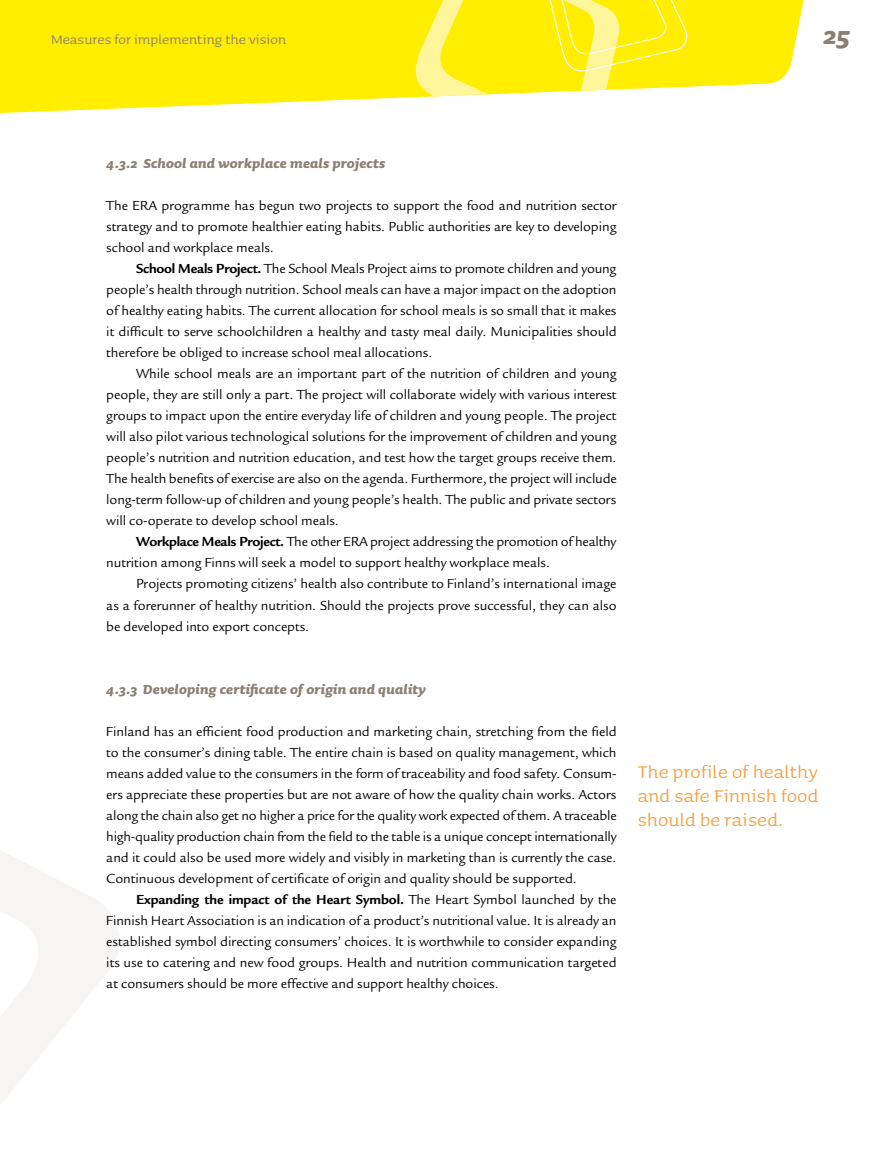
<style>
.page{position:relative;width:893px;height:1149px;background:#fff}
.page>*{position:absolute;margin:0;border:0;box-sizing:border-box;transform-origin:0 0}
.t1{font:italic 700 31.5px "Sauna";color:#8a7f73}
.t2{font:22.5px/24px "Sauna";letter-spacing:.01em;color:#f4a141;text-align:justify}
.t3{font:italic 700 16.5px "Sauna";letter-spacing:.01em;color:#8a7f73}
.t4{font:16.5px "Sauna";letter-spacing:.005em;color:#8a7f73}
.t5{font:14.25px/21px "Legacy Sans";letter-spacing:-.005em;color:#000;text-align:justify}
.s1{font-weight:700}
</style>
<div class="page">
<svg style="left:0;top:0;width:804px;height:113px;background:#fff01e"></svg>
<svg style="left:411px;top:0;width:278px;height:113px"></svg>
<svg style="left:0;top:850px;width:119px;height:255px;fill:#f6f5f3"></svg>
<p class="t4" style="left:51px;top:31px;width:237px">Measures for implementing the vision</p>
<h1 class="t1" style="left:823px;top:19px;width:29px">25</h1>
<p class="t3" style="left:106px;top:155px;width:280px">4.3.2 School and workplace meals projects</p>
<p class="t5" style="left:106px;top:195px;width:512px">The ERA programme has begun two projects to support the food and nutrition sector strategy and to promote healthier eating habits. Public authorities are key to developing school and workplace meals.</p>
<p class="t5" style="left:106px;top:258px;width:512px;text-indent:30px"><span class="s1">School Meals Project.</span> The School Meals Project aims to promote children and young people’s health through nutrition. School meals can have a major impact on the adoption of healthy eating habits. The current allocation for school meals is so small that it makes it difficult to serve schoolchildren a healthy and tasty meal daily. Municipalities should therefore be obliged to increase school meal allocations.</p>
<p class="t5" style="left:106px;top:363px;width:512px;text-indent:30px">While school meals are an important part of the nutrition of children and young people, they are still only a part. The project will collaborate widely with various interest groups to impact upon the entire everyday life of children and young people. The project will also pilot various technological solutions for the improvement of children and young people’s nutrition and nutrition education, and test how the target groups receive them.<br>The health benefits of exercise are also on the agenda. Furthermore, the project will include long-term follow-up of children and young people’s health. The public and private sectors will co-operate to develop school meals.</p>
<p class="t5" style="left:106px;top:531px;width:512px;text-indent:30px"><span class="s1">Workplace Meals Project.</span> The other ERA project addressing the promotion of healthy nutrition among Finns will seek a model to support healthy workplace meals.</p>
<p class="t5" style="left:106px;top:573px;width:512px;text-indent:30px">Projects promoting citizens’ health also contribute to Finland’s international image as a forerunner of healthy nutrition. Should the projects prove successful, they can also be developed into export concepts.</p>
<p class="t3" style="left:106px;top:680px;width:321px">4.3.3 Developing certificate of origin and quality</p>
<p class="t5" style="left:106px;top:720px;width:512px">Finland has an efficient food production and marketing chain, stretching from the field to the consumer’s dining table. The entire chain is based on quality management, which means added value to the consumers in the form of traceability and food safety. Consum&shy;ers appreciate these properties but are not aware of how the quality chain works. Actors along the chain also get no higher a price for the quality work expected of them. A traceable high-quality production chain from the field to the table is a unique concept internationally and it could also be used more widely and visibly in marketing than is currently the case.<br>Continuous development of certificate of origin and quality should be supported.</p>
<p class="t5" style="left:106px;top:888px;width:512px;text-indent:30px"><span class="s1">Expanding the impact of the Heart Symbol.</span> The Heart Symbol launched by the Finnish Heart Association is an indication of a product’s nutritional value. It is already an established symbol directing consumers’ choices. It is worthwhile to consider expanding its use to catering and new food groups. Health and nutrition communication targeted at consumers should be more effective and support healthy choices.</p>
<h2 class="t2" style="left:638px;top:759px;width:182px">The profile of healthy and safe Finnish food should be raised.</h2>
</div>
